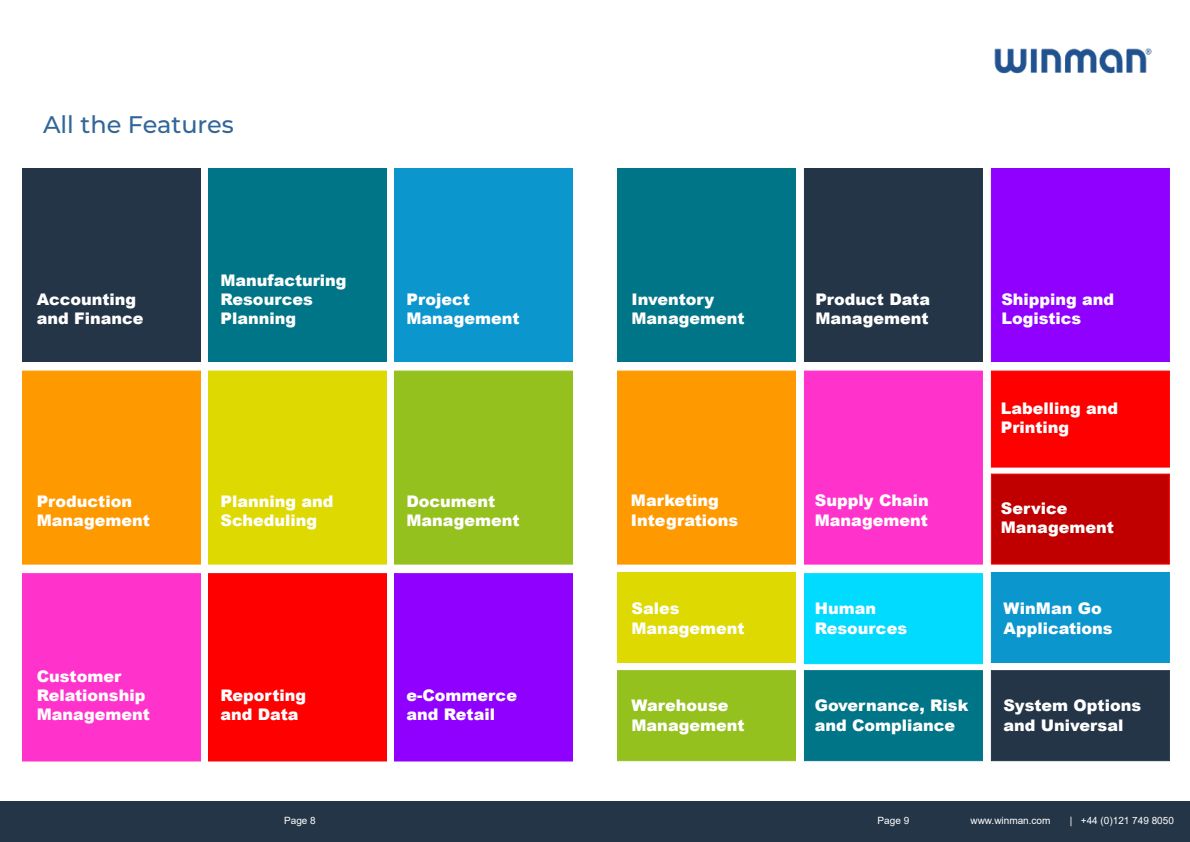
<style>
.page{position:relative;width:1190px;height:842px;background:#fff}
.page>*{position:absolute;margin:0;border:0;box-sizing:border-box;transform-origin:0 0}
.t1{font:500 24px "Montserrat";color:#326698}
.t2{font:900 16px/19.2px "Arial";color:#fff}
.t3{font:10px "Arial";color:#fff}
</style>
<div class="page">
<div style="left:0;top:802px;width:594px;height:40px;background:#243547"></div>
<div style="left:0;top:801px;width:595px;height:41px;border:1px solid #243547"></div>
<div style="left:596px;top:802px;width:594px;height:40px;background:#243547"></div>
<div style="left:595px;top:801px;width:595px;height:41px;border:1px solid #243547"></div>
<img style="left:994px;top:48px;width:158px;height:26px">
<div style="left:22px;top:168px;width:179px;height:194px;background:#243547"></div>
<div style="left:208px;top:168px;width:179px;height:194px;background:#007587"></div>
<div style="left:394px;top:168px;width:179px;height:194px;background:#0b96ce"></div>
<div style="left:617px;top:168px;width:179px;height:194px;background:#007587"></div>
<div style="left:804px;top:168px;width:179px;height:194px;background:#243547"></div>
<div style="left:991px;top:572px;width:179px;height:91px;background:#0b96ce"></div>
<div style="left:22px;top:371px;width:179px;height:194px;background:#f90;border:1px solid #f90"></div>
<div style="left:394px;top:371px;width:179px;height:194px;background:#95c11f;border:1px solid #95c11f"></div>
<div style="left:208px;top:371px;width:179px;height:194px;background:#ded900;border:1px solid #ded900"></div>
<div style="left:22px;top:573px;width:179px;height:188px;background:#f3c;border:1px solid #f3c"></div>
<div style="left:394px;top:573px;width:179px;height:188px;background:#8f00ff;border:1px solid #8f00ff"></div>
<div style="left:208px;top:573px;width:179px;height:188px;background:#f00;border:1px solid #f00"></div>
<div style="left:617px;top:371px;width:179px;height:194px;background:#f90;border:1px solid #f90"></div>
<div style="left:804px;top:371px;width:179px;height:194px;background:#f3c;border:1px solid #f3c"></div>
<div style="left:991px;top:371px;width:179px;height:97px;background:#f00;border:1px solid #f00"></div>
<div style="left:617px;top:572px;width:179px;height:91px;background:#ded900"></div>
<div style="left:617px;top:670px;width:179px;height:91px;background:#95c11f;border:1px solid #95c11f"></div>
<div style="left:991px;top:168px;width:179px;height:194px;background:#8f00ff;border:1px solid #8f00ff"></div>
<div style="left:804px;top:670px;width:179px;height:91px;background:#007587;border:1px solid #007587"></div>
<div style="left:991px;top:670px;width:179px;height:91px;background:#243547;border:1px solid #243547"></div>
<div style="left:991px;top:474px;width:179px;height:91px;background:#c00000;border:1px solid #f00"></div>
<div style="left:804px;top:573px;width:179px;height:91px;background:#01dbff;border:1px solid #01dbff"></div>
<h1 class="t1" style="left:43px;top:108px;width:192px">All the Features</h1>
<p class="t2" style="left:37px;top:289px;width:108px">Accounting and Finance</p>
<p class="t2" style="left:221px;top:270px;width:128px">Manufacturing<br>Resources<br>Planning</p>
<p class="t2" style="left:407px;top:289px;width:115px">Project<br>Management</p>
<p class="t2" style="left:37px;top:491px;width:115px">Production<br>Management</p>
<p class="t2" style="left:221px;top:491px;width:114px">Planning and<br>Scheduling</p>
<p class="t2" style="left:407px;top:491px;width:115px">Document<br>Management</p>
<p class="t2" style="left:37px;top:666px;width:115px">Customer<br>Relationship<br>Management</p>
<p class="t2" style="left:221px;top:685px;width:87px">Reporting and Data</p>
<p class="t2" style="left:407px;top:685px;width:112px">e-Commerce and Retail</p>
<p class="t3" style="left:284px;top:814px;width:33px">Page 8</p>
<p class="t2" style="left:632px;top:289px;width:115px">Inventory<br>Management</p>
<p class="t2" style="left:815px;top:289px;width:116px">Product Data<br>Management</p>
<p class="t2" style="left:1001px;top:289px;width:114px">Shipping and<br>Logistics</p>
<p class="t2" style="left:1001px;top:398px;width:119px">Labelling and<br>Printing</p>
<p class="t2" style="left:631px;top:491px;width:109px">Marketing<br>Integrations</p>
<p class="t2" style="left:815px;top:491px;width:116px">Supply Chain<br>Management</p>
<p class="t2" style="left:1001px;top:498px;width:115px">Service<br>Management</p>
<p class="t2" style="left:632px;top:599px;width:115px">Sales<br>Management</p>
<p class="t2" style="left:815px;top:599px;width:94px">Human<br>Resources</p>
<p class="t2" style="left:1003px;top:599px;width:111px">WinMan Go<br>Applications</p>
<p class="t2" style="left:632px;top:696px;width:115px">Warehouse<br>Management</p>
<p class="t2" style="left:815px;top:696px;width:155px">Governance, Risk and Compliance</p>
<p class="t2" style="left:1003px;top:696px;width:139px">System Options and Universal</p>
<p class="t3" style="left:878px;top:814px;width:33px">Page 9</p>
<p class="t3" style="left:970px;top:814px;width:81px">www.winman.com</p>
<p class="t3" style="left:1070px;top:814px;width:106px">| +44 (0)121 749 8050</p>
</div>
